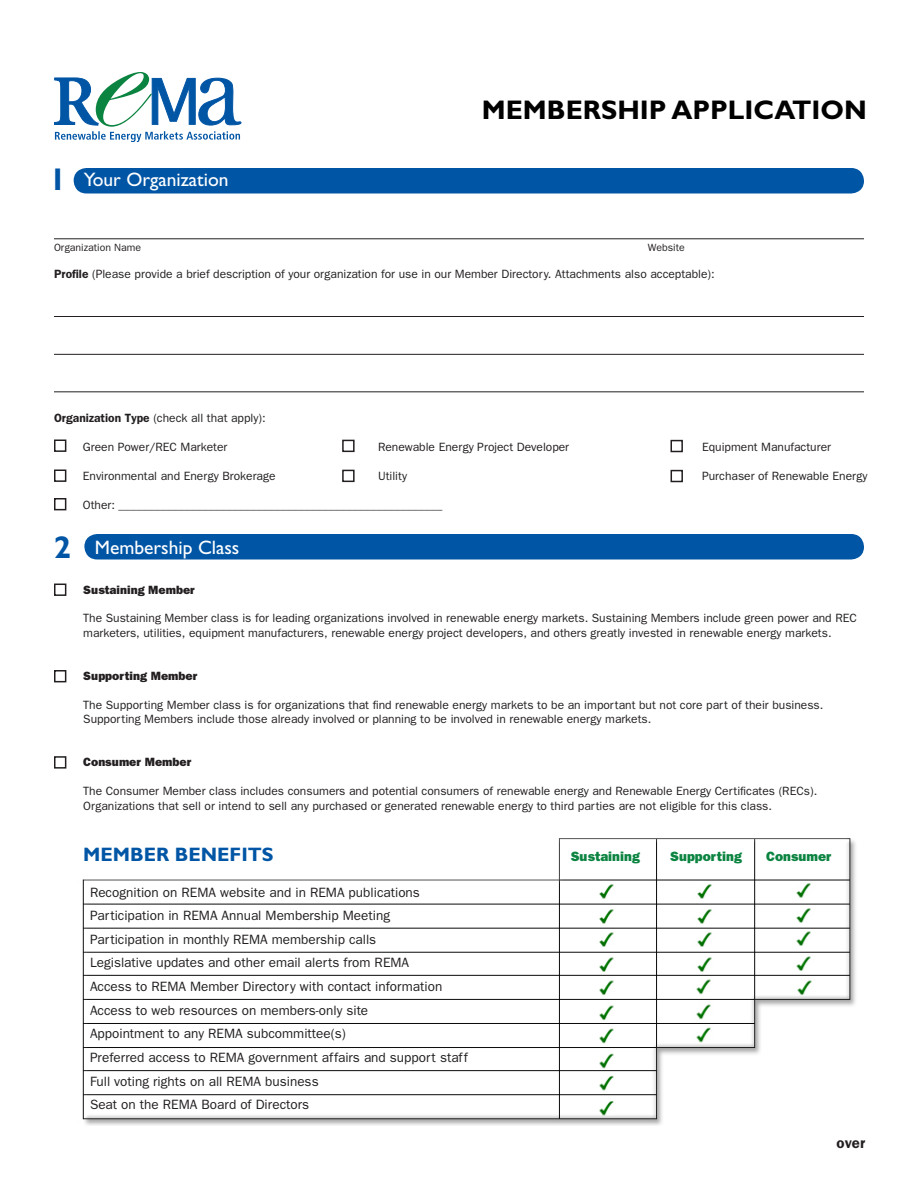
<style>
.page{position:relative;width:918px;height:1188px;background:#fff}
.page>*{position:absolute;margin:0;border:0;box-sizing:border-box;transform-origin:0 0}
.t1{font:700 31.5px "Gill Sans";color:#0155a5}
.t2{font:700 27px "Gill Sans";color:#000}
.t3{font:19.5px "Gill Sans";color:#fff}
.t4{font:700 19.5px "Gill Sans";color:#0155a5}
.t5{font:600 15px "Franklin Gothic";color:#231f20}
.t6{font:13.5px "Franklin Gothic";color:#231f20}
.t7{font:800 13.5px "Franklin Gothic";color:#0c8441}
.t8{font:12px/14.4px "Franklin Gothic";color:#231f20}
.t9{font:800 12px "Franklin Gothic";color:#231f20}
.t10{font:10.5px "Franklin Gothic";color:#231f20}
.s1{font-weight:600}
</style>
<div class="page">
<div style="left:84px;top:534px;width:780px;height:26px;background:#0155a5;border-radius:13px"></div>
<div style="left:54px;top:440px;width:12px;height:12px;border:2px solid #231f20"></div>
<div style="left:54px;top:470px;width:12px;height:12px;border:2px solid #231f20"></div>
<div style="left:54px;top:498px;width:12px;height:12px;border:2px solid #231f20"></div>
<div style="left:342px;top:440px;width:13px;height:12px;border:2px solid #231f20"></div>
<div style="left:342px;top:470px;width:13px;height:12px;border:2px solid #231f20"></div>
<div style="left:670px;top:440px;width:13px;height:12px;border:2px solid #231f20"></div>
<div style="left:671px;top:470px;width:12px;height:12px;border:2px solid #231f20"></div>
<hr style="left:54px;top:238px;width:810px;height:1px;background:#231f20">
<hr style="left:54px;top:316px;width:810px;height:1px;background:#231f20">
<hr style="left:54px;top:354px;width:810px;height:1px;background:#231f20">
<hr style="left:54px;top:391px;width:810px;height:1px;background:#231f20">
<div style="left:74px;top:168px;width:790px;height:26px;background:#0155a5;border-radius:13px"></div>
<div style="left:54px;top:584px;width:12px;height:12px;border:2px solid #231f20"></div>
<div style="left:54px;top:670px;width:12px;height:12px;border:2px solid #231f20"></div>
<div style="left:54px;top:756px;width:12px;height:13px;border:2px solid #231f20"></div>
<svg style="left:54px;top:72px;width:188px;height:70px"></svg>
<img style="left:82px;top:838px;width:774px;height:287px">
<p class="t1" style="left:49px;top:161px;width:19px">1</p>
<p class="t3" style="left:84px;top:169px;width:146px">Your Organization</p>
<p class="t2" style="left:482px;top:94px;width:387px">MEMBERSHIP APPLICATION</p>
<p class="t10" style="left:54px;top:242px;width:89px">Organization Name</p>
<p class="t10" style="left:648px;top:242px;width:38px">Website</p>
<p class="t8" style="left:54px;top:267px;width:662px"><span class="s1">Profile</span> (Please provide a brief description of your organization for use in our Member Directory. Attachments also acceptable):</p>
<p class="t8" style="left:54px;top:411px;width:213px"><span class="s1">Organization Type</span> (check all that apply):</p>
<p class="t8" style="left:83px;top:440px;width:146px">Green Power/REC Marketer</p>
<p class="t8" style="left:378px;top:440px;width:193px">Renewable Energy Project Developer</p>
<p class="t8" style="left:702px;top:440px;width:131px">Equipment Manufacturer</p>
<p class="t8" style="left:83px;top:469px;width:194px">Environmental and Energy Brokerage</p>
<p class="t8" style="left:378px;top:469px;width:31px">Utility</p>
<p class="t8" style="left:702px;top:469px;width:167px">Purchaser of Renewable Energy</p>
<p class="t8" style="left:83px;top:497px;width:361px">Other: ______________________________________________________</p>
<p class="t3" style="left:95px;top:536px;width:146px">Membership Class</p>
<p class="t1" style="left:54px;top:528px;width:19px">2</p>
<p class="t9" style="left:83px;top:582px;width:113px">Sustaining Member</p>
<p class="t8" style="left:83px;top:611px;width:775px">The Sustaining Member class is for leading organizations involved in renewable energy markets. Sustaining Members include green power and REC marketers, utilities, equipment manufacturers, renewable energy project developers, and others greatly invested in renewable energy markets.</p>
<p class="t9" style="left:83px;top:669px;width:115px">Supporting Member</p>
<p class="t8" style="left:83px;top:698px;width:742px">The Supporting Member class is for organizations that find renewable energy markets to be an important but not core part of their business.<br>Supporting Members include those already involved or planning to be involved in renewable energy markets.</p>
<p class="t9" style="left:83px;top:755px;width:110px">Consumer Member</p>
<p class="t8" style="left:83px;top:784px;width:736px">The Consumer Member class includes consumers and potential consumers of renewable energy and Renewable Energy Certificates (RECs).<br>Organizations that sell or intend to sell any purchased or generated renewable energy to third parties are not eligible for this class.</p>
<p class="t4" style="left:83px;top:843px;width:192px">MEMBER BENEFITS</p>
<p class="t7" style="left:571px;top:849px;width:71px">Sustaining</p>
<p class="t7" style="left:670px;top:849px;width:73px">Supporting</p>
<p class="t7" style="left:766px;top:849px;width:67px">Consumer</p>
<p class="t6" style="left:90px;top:884px;width:331px">Recognition on REMA website and in REMA publications</p>
<p class="t6" style="left:90px;top:908px;width:302px">Participation in REMA Annual Membership Meeting</p>
<p class="t6" style="left:90px;top:932px;width:288px">Participation in monthly REMA membership calls</p>
<p class="t6" style="left:90px;top:955px;width:321px">Legislative updates and other email alerts from REMA</p>
<p class="t6" style="left:90px;top:979px;width:354px">Access to REMA Member Directory with contact information</p>
<p class="t6" style="left:90px;top:1002px;width:280px">Access to web resources on members-only site</p>
<p class="t6" style="left:90px;top:1026px;width:257px">Appointment to any REMA subcommittee(s)</p>
<p class="t6" style="left:90px;top:1050px;width:379px">Preferred access to REMA government affairs and support staff</p>
<p class="t6" style="left:90px;top:1073px;width:230px">Full voting rights on all REMA business</p>
<p class="t6" style="left:90px;top:1097px;width:221px">Seat on the REMA Board of Directors</p>
<p class="t5" style="left:837px;top:1134px;width:30px">over</p>
</div>
